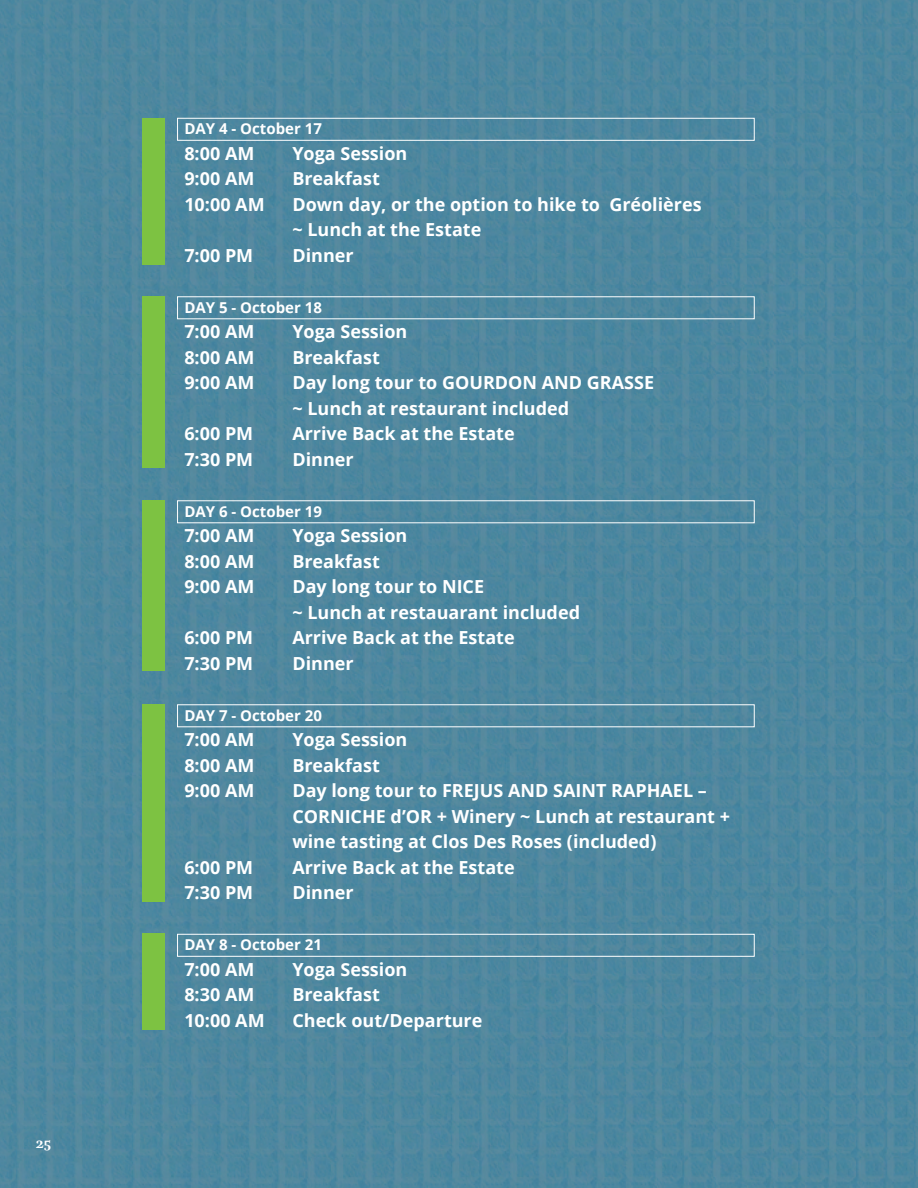
<style>
.page{position:relative;width:918px;height:1188px;background:#fff}
.page>*{position:absolute;margin:0;border:0;box-sizing:border-box;transform-origin:0 0}
.t1{font:700 18px/25.5px "Open Sans";color:#fff}
.t2{font:700 15px "Open Sans";color:#fff}
.t3{font:700 15px "Questa";color:#fff}
</style>
<div class="page">
<img style="left:0;top:0;width:918px;height:1188px">
<div style="left:142px;top:118px;width:23px;height:146px;background:#7dc242"></div>
<div style="left:142px;top:296px;width:23px;height:172px;background:#7dc242"></div>
<div style="left:142px;top:500px;width:23px;height:171px;background:#7dc242"></div>
<div style="left:177px;top:118px;width:578px;height:23px;border:1px solid #fff"></div>
<div style="left:177px;top:296px;width:578px;height:23px;border:1px solid #fff"></div>
<div style="left:177px;top:500px;width:578px;height:23px;border:1px solid #fff"></div>
<div style="left:177px;top:704px;width:578px;height:23px;border:1px solid #fff"></div>
<div style="left:177px;top:934px;width:578px;height:23px;border:1px solid #fff"></div>
<div style="left:142px;top:704px;width:23px;height:198px;background:#7dc242"></div>
<div style="left:142px;top:934px;width:23px;height:96px;background:#7dc242"></div>
<p class="t3" style="left:36px;top:1134px;width:17px">25</p>
<p class="t2" style="left:184px;top:118px;width:139px">DAY 4 - October 17</p>
<p class="t1" style="left:184px;top:140px;width:72px">8:00 AM</p>
<p class="t1" style="left:292px;top:140px;width:117px">Yoga Session</p>
<p class="t1" style="left:184px;top:165px;width:72px">9:00 AM</p>
<p class="t1" style="left:292px;top:165px;width:89px">Breakfast</p>
<p class="t1" style="left:184px;top:191px;width:82px">10:00 AM</p>
<p class="t1" style="left:292px;top:191px;width:411px">Down day, or the option to hike to Gréolières ~ Lunch at the Estate</p>
<p class="t1" style="left:184px;top:242px;width:70px">7:00 PM</p>
<p class="t1" style="left:292px;top:242px;width:63px">Dinner</p>
<p class="t2" style="left:184px;top:296px;width:139px">DAY 5 - October 18</p>
<p class="t1" style="left:184px;top:318px;width:72px">7:00 AM</p>
<p class="t1" style="left:292px;top:318px;width:117px">Yoga Session</p>
<p class="t1" style="left:184px;top:344px;width:72px">8:00 AM</p>
<p class="t1" style="left:292px;top:344px;width:89px">Breakfast</p>
<p class="t1" style="left:184px;top:369px;width:72px">9:00 AM</p>
<p class="t1" style="left:292px;top:369px;width:363px">Day long tour to GOURDON AND GRASSE ~ Lunch at restaurant included</p>
<p class="t1" style="left:184px;top:420px;width:70px">6:00 PM</p>
<p class="t1" style="left:292px;top:420px;width:224px">Arrive Back at the Estate</p>
<p class="t1" style="left:184px;top:446px;width:70px">7:30 PM</p>
<p class="t1" style="left:292px;top:446px;width:63px">Dinner</p>
<p class="t2" style="left:184px;top:500px;width:139px">DAY 6 - October 19</p>
<p class="t1" style="left:184px;top:522px;width:72px">7:00 AM</p>
<p class="t1" style="left:292px;top:522px;width:117px">Yoga Session</p>
<p class="t1" style="left:184px;top:548px;width:72px">8:00 AM</p>
<p class="t1" style="left:292px;top:548px;width:89px">Breakfast</p>
<p class="t1" style="left:184px;top:573px;width:72px">9:00 AM</p>
<p class="t1" style="left:292px;top:573px;width:289px">Day long tour to NICE<br>~ Lunch at restauarant included</p>
<p class="t1" style="left:184px;top:624px;width:70px">6:00 PM</p>
<p class="t1" style="left:292px;top:624px;width:224px">Arrive Back at the Estate</p>
<p class="t1" style="left:184px;top:650px;width:70px">7:30 PM</p>
<p class="t1" style="left:292px;top:650px;width:63px">Dinner</p>
<p class="t2" style="left:184px;top:704px;width:139px">DAY 7 - October 20</p>
<p class="t1" style="left:184px;top:726px;width:72px">7:00 AM</p>
<p class="t1" style="left:292px;top:726px;width:117px">Yoga Session</p>
<p class="t1" style="left:184px;top:752px;width:72px">8:00 AM</p>
<p class="t1" style="left:292px;top:752px;width:89px">Breakfast</p>
<p class="t1" style="left:184px;top:777px;width:72px">9:00 AM</p>
<p class="t1" style="left:292px;top:777px;width:439px">Day long tour to FREJUS AND SAINT RAPHAEL –<br>CORNICHE d’OR + Winery ~ Lunch at restaurant + wine tasting at Clos Des Roses (included)</p>
<p class="t1" style="left:184px;top:854px;width:70px">6:00 PM</p>
<p class="t1" style="left:292px;top:854px;width:224px">Arrive Back at the Estate</p>
<p class="t1" style="left:184px;top:879px;width:70px">7:30 PM</p>
<p class="t1" style="left:292px;top:879px;width:63px">Dinner</p>
<p class="t2" style="left:184px;top:934px;width:139px">DAY 8 - October 21</p>
<p class="t1" style="left:184px;top:956px;width:72px">7:00 AM</p>
<p class="t1" style="left:292px;top:956px;width:117px">Yoga Session</p>
<p class="t1" style="left:184px;top:981px;width:72px">8:30 AM</p>
<p class="t1" style="left:292px;top:981px;width:89px">Breakfast</p>
<p class="t1" style="left:184px;top:1007px;width:82px">10:00 AM</p>
<p class="t1" style="left:292px;top:1007px;width:192px">Check out/Departure</p>
</div>
